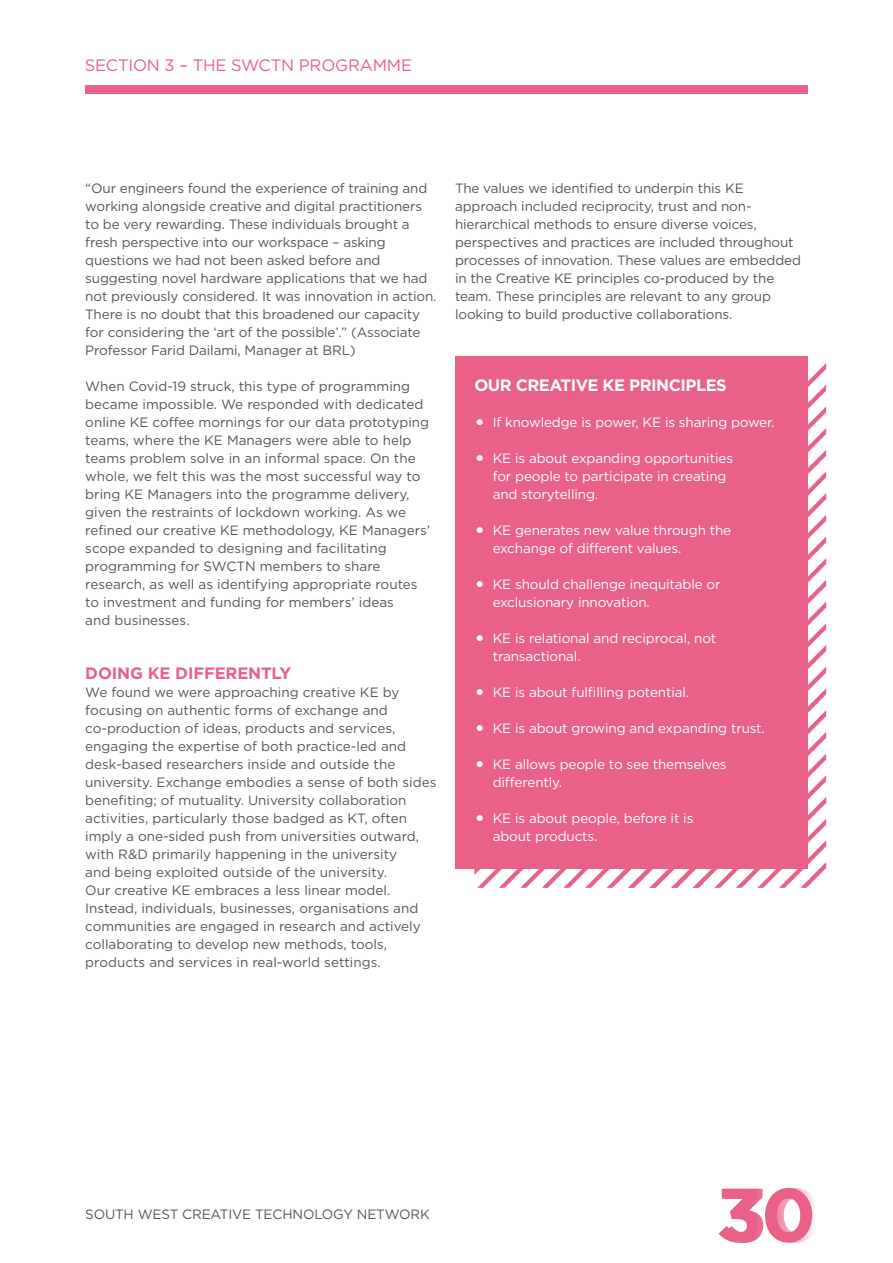
<style>
.page{position:relative;width:893px;height:1263px;background:#fff}
.page>*{position:absolute;margin:0;border:0;box-sizing:border-box;transform-origin:0 0}
.t1{font:700 75.9px "Gotham";color:#e96187}
.t2{font:16.5px "Gotham";letter-spacing:-.01em;color:#e96187}
.t3{font:700 16.5px "Gotham";letter-spacing:-.03em;color:#fff}
.OLD{font:700 16.5px "Gotham";letter-spacing:-.01em;color:#e96187}
.Body_text{font:13.5px/18px "Gotham";color:#555}
.OLD-2{font:13.5px/18px "Gotham";letter-spacing:-.01em;color:#fff}
.s1{font-size:22.5px}
</style>
<div class="page">
<div style="left:85px;top:85px;width:723px;height:9px;background:#e96187"></div>
<svg style="left:474px;top:363px;width:352px;height:525px"></svg>
<div style="left:455px;top:356px;width:353px;height:513px;background:#e96187"></div>
<p class="t2" style="left:85px;top:54px;width:329px">SECTION 3 – THE SWCTN PROGRAMME</p>
<p class="Body_text" style="left:85px;top:179px;width:353px">“Our engineers found the experience of training and working alongside creative and digital practitioners to be very rewarding. These individuals brought a fresh perspective into our workspace – asking questions we had not been asked before and suggesting novel hardware applications that we had not previously considered. It was innovation in action.<br>There is no doubt that this broadened our capacity for considering the ‘art of the possible’.” (Associate Professor Farid Dailami, Manager at BRL)</p>
<p class="Body_text" style="left:85px;top:377px;width:346px">When Covid-19 struck, this type of programming became impossible. We responded with dedicated online KE coffee mornings for our data prototyping teams, where the KE Managers were able to help teams problem solve in an informal space. On the whole, we felt this was the most successful way to bring KE Managers into the programme delivery, given the restraints of lockdown working. As we refined our creative KE methodology, KE Managers’ scope expanded to designing and facilitating programming for SWCTN members to share research, as well as identifying appropriate routes to investment and funding for members’ ideas<br>and businesses.</p>
<p class="OLD" style="left:85px;top:662px;width:208px">DOING KE DIFFERENTLY</p>
<p class="Body_text" style="left:85px;top:683px;width:353px">We found we were approaching creative KE by focusing on authentic forms of exchange and co-production of ideas, products and services, engaging the expertise of both practice-led and desk-based researchers inside and outside the university. Exchange embodies a sense of both sides benefiting; of mutuality. University collaboration activities, particularly those badged as KT, often imply a one-sided push from universities outward, with R&amp;D primarily happening in the university<br>and being exploited outside of the university.<br>Our creative KE embraces a less linear model.<br>Instead, individuals, businesses, organisations and communities are engaged in research and actively collaborating to develop new methods, tools, products and services in real-world settings.</p>
<p class="Body_text" style="left:455px;top:179px;width:348px">The values we identified to underpin this KE approach included reciprocity, trust and non&shy;hierarchical methods to ensure diverse voices, perspectives and practices are included throughout processes of innovation. These values are embedded in the Creative KE principles co-produced by the team. These principles are relevant to any group looking to build productive collaborations.</p>
<p class="t3" style="left:474px;top:374px;width:254px">OUR CREATIVE KE PRINCIPLES</p>
<p class="OLD-2" style="left:474px;top:413px;width:302px"><span class="s1">•</span> If knowledge is power, KE is sharing power.</p>
<p class="OLD-2" style="left:493px;top:449px;width:242px;text-indent:-18px"><span class="s1">•</span> KE is about expanding opportunities for people to participate in creating and storytelling.</p>
<p class="OLD-2" style="left:493px;top:521px;width:240px;text-indent:-18px"><span class="s1">•</span> KE generates new value through the exchange of different values.</p>
<p class="OLD-2" style="left:493px;top:575px;width:229px;text-indent:-18px"><span class="s1">•</span> KE should challenge inequitable or exclusionary innovation.</p>
<p class="OLD-2" style="left:493px;top:629px;width:225px;text-indent:-18px"><span class="s1">•</span> KE is relational and reciprocal, not transactional.</p>
<p class="OLD-2" style="left:474px;top:683px;width:216px"><span class="s1">•</span> KE is about fulfilling potential.</p>
<p class="OLD-2" style="left:474px;top:719px;width:292px"><span class="s1">•</span> KE is about growing and expanding trust.</p>
<p class="OLD-2" style="left:493px;top:755px;width:235px;text-indent:-18px"><span class="s1">•</span> KE allows people to see themselves differently.</p>
<p class="OLD-2" style="left:493px;top:809px;width:202px;text-indent:-18px"><span class="s1">•</span> KE is about people, before it is about products.</p>
<p class="Body_text" style="left:85px;top:1205px;width:346px">SOUTH WEST CREATIVE TECHNOLOGY NETWORK</p>
<h1 class="t1" style="left:721px;top:1165px;width:104px">30</h1>
</div>
